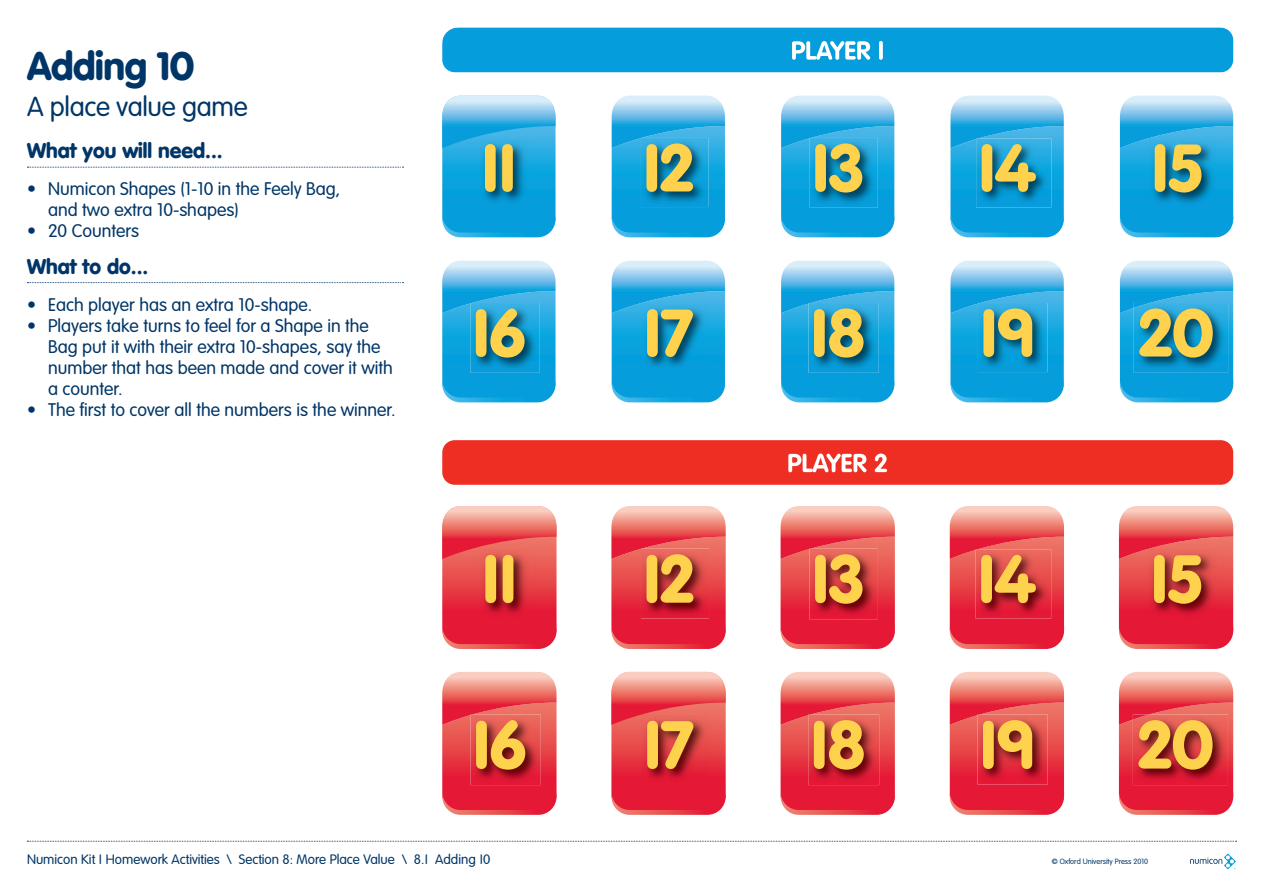
<style>
.page{position:relative;width:1263px;height:893px;background:#fff}
.page>*{position:absolute;margin:0;border:0;box-sizing:border-box;transform-origin:0 0}
.t1{font:900 39px "VAG Rounded";letter-spacing:-.01em;color:#003667}
.t2{font:300 27px "VAG Rounded";letter-spacing:-.01em;color:#003667}
.t3{font:900 21px "VAG Rounded";color:#003667}
.t4{font:300 18px/21px "VAG Rounded";color:#003667}
.t5{font:300 13.5px "VAG Rounded Inf";color:#003667}
.Activity_text{font:300 7.5px "VAG Rounded";color:#003667}
.s1{font-weight:900}
</style>
<div class="page">
<svg style="left:1190px;top:854px;width:46px;height:15px"></svg>
<svg style="left:27px;top:841px;width:1209px;height:1px"></svg>
<svg style="left:27px;top:167px;width:376px;height:1px"></svg>
<svg style="left:27px;top:282px;width:376px;height:1px"></svg>
<div style="left:442px;top:28px;width:791px;height:44px;background:#069ddc;border-radius:12px"></div>
<svg style="left:792px;top:41px;width:78px;height:19px"></svg>
<svg style="left:879px;top:41px;width:4px;height:19px"></svg>
<div style="left:442px;top:440px;width:791px;height:45px;background:#ee2e22;border-radius:12px"></div>
<svg style="left:788px;top:454px;width:78px;height:18px"></svg>
<svg style="left:875px;top:454px;width:12px;height:18px"></svg>
<svg style="left:442px;top:96px;width:113px;height:141px;background:#35afe3"></svg>
<img style="left:479px;top:139px;width:49px;height:68px">
<div style="left:485px;top:144px;width:11px;height:48px;background:#fed24c;border-radius:6px"></div>
<div style="left:502px;top:144px;width:11px;height:48px;background:#fed24c;border-radius:6px"></div>
<svg style="left:442px;top:261px;width:113px;height:141px;background:#44adce"></svg>
<svg style="left:612px;top:96px;width:113px;height:141px;background:#44acce"></svg>
<svg style="left:612px;top:261px;width:113px;height:141px;background:#3facd1"></svg>
<svg style="left:781px;top:96px;width:113px;height:141px;background:#44acce"></svg>
<svg style="left:781px;top:261px;width:113px;height:141px;background:#47adcc"></svg>
<svg style="left:950px;top:96px;width:114px;height:141px;background:#44add0"></svg>
<svg style="left:950px;top:261px;width:114px;height:141px;background:#44adcf"></svg>
<svg style="left:1120px;top:96px;width:113px;height:141px;background:#43acce"></svg>
<svg style="left:1120px;top:261px;width:113px;height:141px;background:#4dacc5"></svg>
<svg style="left:442px;top:506px;width:114px;height:143px;background:#ea5158"></svg>
<img style="left:480px;top:549px;width:49px;height:69px">
<div style="left:485px;top:555px;width:11px;height:48px;background:#fed24c;border-radius:6px"></div>
<div style="left:503px;top:555px;width:10px;height:48px;background:#fed24c;border-radius:6px"></div>
<svg style="left:442px;top:672px;width:114px;height:143px;background:#e55a54"></svg>
<svg style="left:611px;top:506px;width:115px;height:143px;background:#e45954"></svg>
<svg style="left:611px;top:672px;width:115px;height:143px;background:#e55653"></svg>
<svg style="left:780px;top:506px;width:115px;height:143px;background:#e55954"></svg>
<svg style="left:780px;top:672px;width:115px;height:143px;background:#e55b54"></svg>
<svg style="left:950px;top:506px;width:114px;height:143px;background:#e45753"></svg>
<svg style="left:950px;top:672px;width:114px;height:143px;background:#e55752"></svg>
<svg style="left:1119px;top:506px;width:114px;height:143px;background:#e45752"></svg>
<svg style="left:1119px;top:672px;width:114px;height:143px;background:#e25d52"></svg>
<p class="t1" style="left:27px;top:42px;width:169px">Adding 10</p>
<p class="t2" style="left:27px;top:91px;width:222px">A place value game</p>
<p class="t3" style="left:27px;top:138px;width:197px">What you will need...</p>
<p class="t4" style="left:48px;top:178px;width:294px;text-indent:-21px"><span class="s1">•</span> Numicon Shapes (1-10 in the Feely Bag, and two extra 10-shapes)</p>
<p class="t4" style="left:27px;top:220px;width:114px">• 20 Counters</p>
<p class="t3" style="left:27px;top:254px;width:123px">What to do...</p>
<p class="t4" style="left:27px;top:294px;width:287px">• Each player has an extra 10-shape.</p>
<p class="t4" style="left:48px;top:315px;width:346px;text-indent:-21px">• Players take turns to feel for a Shape in the Bag put it with their extra 10-shapes, say the number that has been made and cover it with a counter.</p>
<p class="t4" style="left:27px;top:399px;width:370px">• The first to cover all the numbers is the winner.</p>
<p class="t5" style="left:27px;top:851px;width:465px">Numicon Kit 1 Homework Activities \ Section 8: More Place Value \ 8.1 Adding 10</p>
<p class="Activity_text" style="left:1052px;top:857px;width:98px">© Oxford University Press 2010</p>
</div>
